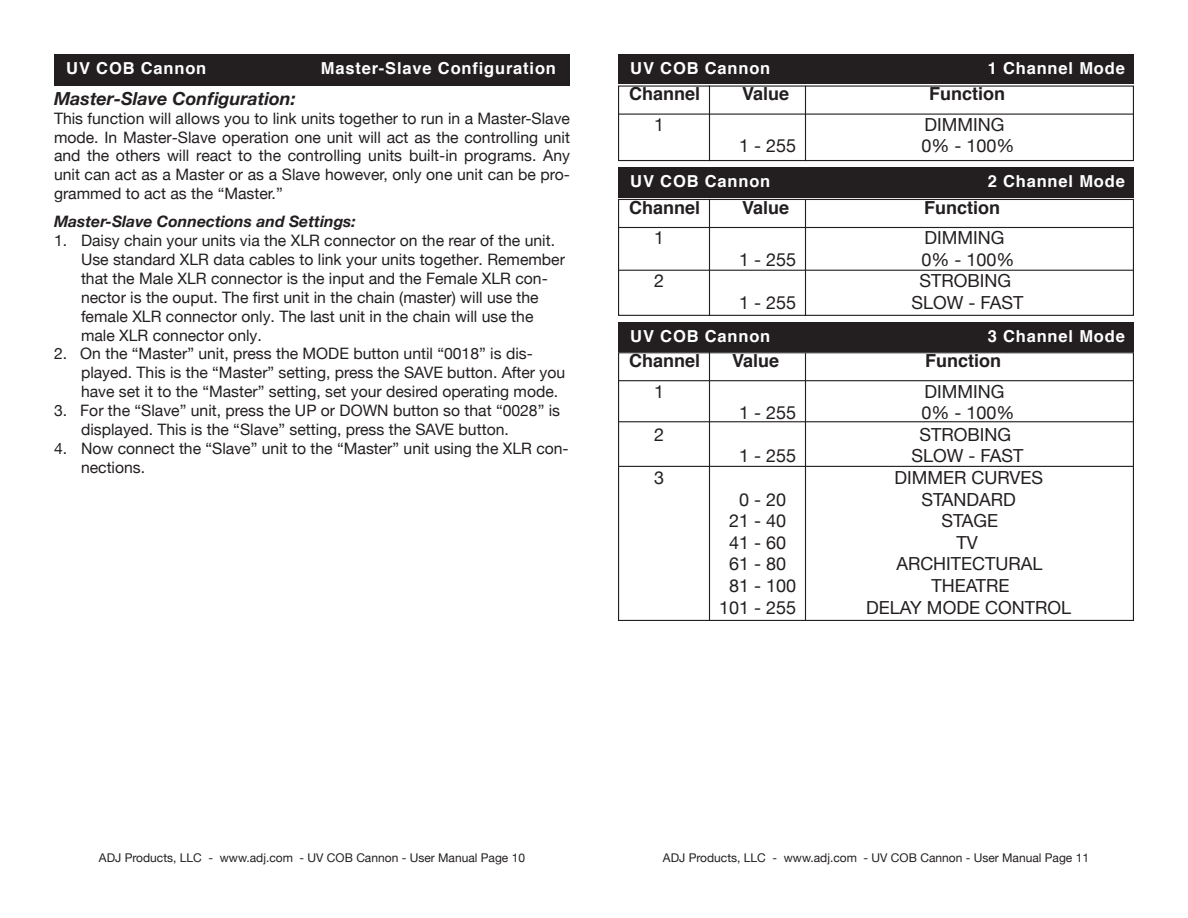
<style>
.page{position:relative;width:1188px;height:918px;background:#fff}
.page>*{position:absolute;margin:0;border:0;box-sizing:border-box;transform-origin:0 0}
.t1{font:18px "Helvetica Neue";color:#231f20}
.t2{font:700 18px "Helvetica";color:#231f20}
.t3{font:italic 700 18px "Helvetica Neue";color:#231f20}
.t4{font:700 16.5px "Helvetica";letter-spacing:.05em;color:#fff}
.t5{font:15.75px/18.9px "Helvetica Neue";color:#231f20}
.t6{font:italic 700 15.75px "Helvetica Neue";color:#231f20}
.t7{font:12px "Helvetica Neue";color:#231f20}
</style>
<div class="page">
<div style="left:618px;top:54px;width:516px;height:30px;background:#231f20"></div>
<hr style="left:618px;top:114px;width:516px;height:1px;background:#231f20">
<div style="left:618px;top:86px;width:516px;height:75px;border:1px solid #231f20"></div>
<hr style="left:709px;top:86px;width:1px;height:75px;background:#231f20">
<hr style="left:805px;top:86px;width:1px;height:75px;background:#231f20">
<div style="left:618px;top:167px;width:516px;height:30px;background:#231f20"></div>
<hr style="left:618px;top:227px;width:516px;height:1px;background:#231f20">
<div style="left:618px;top:199px;width:516px;height:117px;border:1px solid #231f20"></div>
<hr style="left:709px;top:199px;width:1px;height:117px;background:#231f20">
<hr style="left:805px;top:199px;width:1px;height:117px;background:#231f20">
<hr style="left:618px;top:270px;width:516px;height:1px;background:#231f20">
<hr style="left:618px;top:380px;width:516px;height:1px;background:#231f20">
<div style="left:618px;top:352px;width:516px;height:269px;border:1px solid #231f20"></div>
<hr style="left:709px;top:352px;width:1px;height:269px;background:#231f20">
<hr style="left:805px;top:353px;width:1px;height:268px;background:#231f20">
<hr style="left:618px;top:421px;width:516px;height:1px;background:#231f20">
<hr style="left:618px;top:466px;width:516px;height:1px;background:#231f20">
<div style="left:618px;top:322px;width:516px;height:30px;background:#231f20"></div>
<div style="left:54px;top:54px;width:516px;height:32px;background:#231f20"></div>
<p class="t4" style="left:66px;top:55px;width:142px">UV COB Cannon</p>
<p class="t4" style="left:321px;top:55px;width:237px">Master-Slave Configuration</p>
<p class="t3" style="left:54px;top:84px;width:243px">Master-Slave Configuration:</p>
<p class="t5" style="left:54px;top:110px;width:518px;text-align:justify">This function will allows you to link units together to run in a Master-Slave mode. In Master-Slave operation one unit will act as the controlling unit and the others will react to the controlling units built-in programs. Any unit can act as a Master or as a Slave however, only one unit can be pro&shy;grammed to act as the “Master.”</p>
<p class="t6" style="left:54px;top:209px;width:303px">Master-Slave Connections and Settings:</p>
<p class="t5" style="left:81px;top:232px;width:485px;text-indent:-27px">1. Daisy chain your units via the XLR connector on the rear of the unit.<br>Use standard XLR data cables to link your units together. Remember that the Male XLR connector is the input and the Female XLR con&shy;nector is the ouput. The first unit in the chain (master) will use the female XLR connector only. The last unit in the chain will use the male XLR connector only.</p>
<p class="t5" style="left:81px;top:345px;width:486px;text-indent:-27px">2. On the “Master” unit, press the MODE button until “0018” is dis&shy;played. This is the “Master” setting, press the SAVE button. After you have set it to the “Master” setting, set your desired operating mode.</p>
<p class="t5" style="left:81px;top:402px;width:481px;text-indent:-27px">3. For the “Slave” unit, press the UP or DOWN button so that “0028” is displayed. This is the “Slave” setting, press the SAVE button.</p>
<p class="t5" style="left:81px;top:440px;width:489px;text-indent:-27px">4. Now connect the “Slave” unit to the “Master” unit using the XLR con&shy;nections.</p>
<p class="t4" style="left:630px;top:55px;width:142px">UV COB Cannon</p>
<p class="t4" style="left:988px;top:55px;width:139px">1 Channel Mode</p>
<p class="t2" style="left:629px;top:79px;width:73px">Channel</p>
<p class="t2" style="left:742px;top:79px;width:49px">Value</p>
<p class="t2" style="left:929px;top:79px;width:77px">Function</p>
<p class="t1" style="left:654px;top:111px;width:12px">1</p>
<p class="t1" style="left:924px;top:111px;width:82px">DIMMING</p>
<p class="t1" style="left:739px;top:133px;width:59px">1 - 255</p>
<p class="t1" style="left:921px;top:133px;width:95px">0% - 100%</p>
<p class="t4" style="left:630px;top:168px;width:142px">UV COB Cannon</p>
<p class="t4" style="left:988px;top:168px;width:139px">2 Channel Mode</p>
<p class="t2" style="left:629px;top:193px;width:73px">Channel</p>
<p class="t2" style="left:742px;top:193px;width:49px">Value</p>
<p class="t2" style="left:924px;top:193px;width:77px">Function</p>
<p class="t1" style="left:654px;top:225px;width:12px">1</p>
<p class="t1" style="left:924px;top:225px;width:82px">DIMMING</p>
<p class="t1" style="left:739px;top:246px;width:59px">1 - 255</p>
<p class="t1" style="left:921px;top:246px;width:95px">0% - 100%</p>
<p class="t1" style="left:654px;top:268px;width:12px">2</p>
<p class="t1" style="left:919px;top:268px;width:93px">STROBING</p>
<p class="t1" style="left:739px;top:290px;width:59px">1 - 255</p>
<p class="t1" style="left:911px;top:290px;width:114px">SLOW - FAST</p>
<p class="t4" style="left:630px;top:323px;width:142px">UV COB Cannon</p>
<p class="t4" style="left:988px;top:323px;width:139px">3 Channel Mode</p>
<p class="t2" style="left:629px;top:346px;width:73px">Channel</p>
<p class="t2" style="left:732px;top:346px;width:49px">Value</p>
<p class="t2" style="left:925px;top:346px;width:77px">Function</p>
<p class="t1" style="left:654px;top:378px;width:12px">1</p>
<p class="t1" style="left:924px;top:378px;width:82px">DIMMING</p>
<p class="t1" style="left:739px;top:400px;width:59px">1 - 255</p>
<p class="t1" style="left:921px;top:400px;width:95px">0% - 100%</p>
<p class="t1" style="left:654px;top:421px;width:12px">2</p>
<p class="t1" style="left:919px;top:421px;width:93px">STROBING</p>
<p class="t1" style="left:739px;top:443px;width:59px">1 - 255</p>
<p class="t1" style="left:911px;top:443px;width:114px">SLOW - FAST</p>
<p class="t1" style="left:654px;top:465px;width:12px">3</p>
<p class="t1" style="left:894px;top:465px;width:150px">DIMMER CURVES</p>
<p class="t1" style="left:739px;top:486px;width:49px">0 - 20</p>
<p class="t1" style="left:921px;top:486px;width:96px">STANDARD</p>
<p class="t1" style="left:729px;top:508px;width:59px">21 - 40</p>
<p class="t1" style="left:941px;top:508px;width:58px">STAGE</p>
<p class="t1" style="left:729px;top:529px;width:59px">41 - 60</p>
<p class="t1" style="left:956px;top:529px;width:23px">TV</p>
<p class="t1" style="left:729px;top:551px;width:59px">61 - 80</p>
<p class="t1" style="left:896px;top:551px;width:148px">ARCHITECTURAL</p>
<p class="t1" style="left:729px;top:573px;width:69px">81 - 100</p>
<p class="t1" style="left:931px;top:573px;width:79px">THEATRE</p>
<p class="t1" style="left:719px;top:594px;width:79px">101 - 255</p>
<p class="t1" style="left:866px;top:594px;width:206px">DELAY MODE CONTROL</p>
<p class="t7" style="left:99px;top:849px;width:428px">ADJ Products, LLC - www.adj.com - UV COB Cannon - User Manual Page 10</p>
<p class="t7" style="left:663px;top:849px;width:428px">ADJ Products, LLC - www.adj.com - UV COB Cannon - User Manual Page 11</p>
</div>
